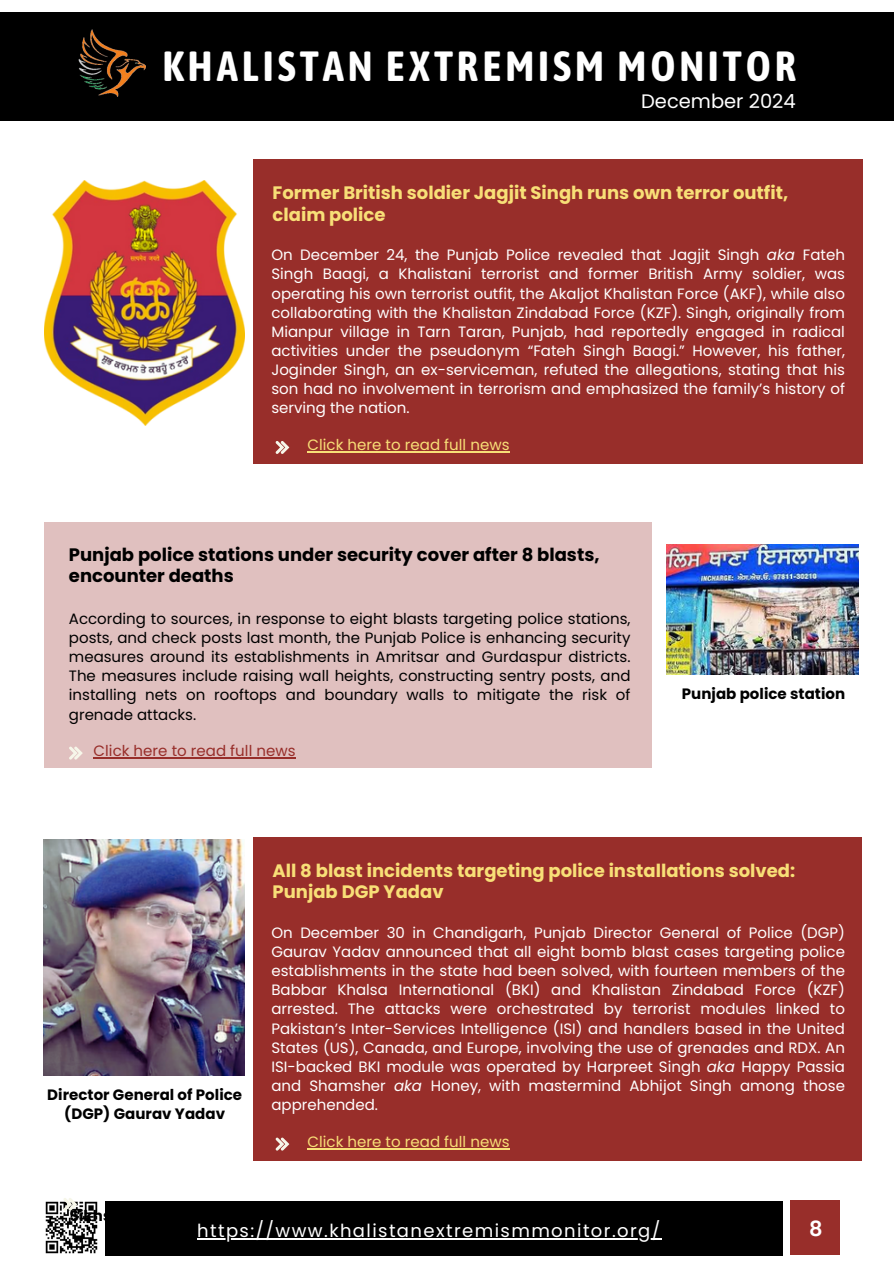
<style>
.page{position:relative;width:894px;height:1264px;background:#fff}
.page>*{position:absolute;margin:0;border:0;box-sizing:border-box;transform-origin:0 0}
.t1{font:700 42px "Asap Condensed";letter-spacing:.09em;color:#fff}
.t2{font:600 21px "Poppins";color:#fff}
.t3{font:19.5px "Poppins";color:#fff}
.t4{font:700 18px/21.3px "Poppins";color:#f8df77}
.t5{font:700 18px/21.3px "Poppins";color:#000}
.t6{font:18px "Poppins";letter-spacing:.08em;color:#fff}
.t7{font:15px/19.2px "Poppins";color:#fff;text-align:justify}
.t8{font:15px/19.2px "Poppins";color:#000;text-align:justify}
.t9{font:700 15px/19.2px "Poppins";letter-spacing:.005em;color:#000;text-align:center}
.t10{font:15px "Poppins";letter-spacing:.005em;color:#f8df77}
.t11{font:15px "Poppins";letter-spacing:.005em;color:#982e2a}
.s1{font-style:italic}
</style>
<div class="page">
<div style="left:0;top:12px;width:893px;height:109px;background:#000"></div>
<img style="left:78px;top:29px;width:67px;height:68px">
<div style="left:105px;top:1201px;width:677px;height:55px;background:#000"></div>
<div style="left:790px;top:1200px;width:49px;height:54px;background:#982e2a"></div>
<hr style="left:197px;top:1238px;width:464px;height:1px;background:#fff">
<img style="left:45px;top:1201px;width:53px;height:53px">
<svg style="left:63px;top:1198px;width:14px;height:12px"></svg>
<div style="left:253px;top:159px;width:609px;height:304px;background:#982e2a"></div>
<svg style="left:275px;top:441px;width:14px;height:13px"></svg>
<div style="left:44px;top:521px;width:607px;height:246px;background:#e0c0bf"></div>
<svg style="left:69px;top:746px;width:13px;height:13px"></svg>
<img style="left:44px;top:180px;width:201px;height:245px">
<div style="left:253px;top:836px;width:609px;height:324px;background:#982e2a"></div>
<svg style="left:275px;top:1137px;width:14px;height:13px"></svg>
<img style="left:44px;top:839px;width:200px;height:236px">
<img style="left:666px;top:544px;width:192px;height:130px">
<hr style="left:307px;top:451px;width:202px;height:1px;background:#f8df77">
<hr style="left:93px;top:757px;width:202px;height:1px;background:#982e2a">
<hr style="left:307px;top:1147px;width:202px;height:2px;background:#f8df77">
<h1 class="t1" style="left:162px;top:42px;width:635px">KHALISTAN EXTREMISM MONITOR</h1>
<h2 class="t3" style="left:641px;top:88px;width:156px">December 2024</h2>
<p class="t4" style="left:272px;top:182px;width:517px">Former British soldier Jagjit Singh runs own terror outfit, claim police</p>
<p class="t7" style="left:271px;top:245px;width:575px">On December 24, the Punjab Police revealed that Jagjit Singh <span class="s1">aka</span> Fateh Singh Baagi, a Khalistani terrorist and former British Army soldier, was operating his own terrorist outfit, the Akaljot Khalistan Force (AKF), while also collaborating with the Khalistan Zindabad Force (KZF). Singh, originally from Mianpur village in Tarn Taran, Punjab, had reportedly engaged in radical activities under the pseudonym “Fateh Singh Baagi.” However, his father, Joginder Singh, an ex-serviceman, refuted the allegations, stating that his son had no involvement in terrorism and emphasized the family’s history of serving the nation.</p>
<p class="t10" style="left:307px;top:434px;width:203px">Click here to read full news</p>
<h2 class="t5" style="left:69px;top:544px;width:532px">Punjab police stations under security cover after 8 blasts, encounter deaths</h2>
<p class="t8" style="left:69px;top:609px;width:563px">According to sources, in response to eight blasts targeting police stations, posts, and check posts last month, the Punjab Police is enhancing security measures around its establishments in Amritsar and Gurdaspur districts.<br>The measures include raising wall heights, constructing sentry posts, and installing nets on rooftops and boundary walls to mitigate the risk of grenade attacks.</p>
<p class="t11" style="left:93px;top:740px;width:203px">Click here to read full news</p>
<p class="t9" style="left:681px;top:684px;width:165px">Punjab police station</p>
<h4 class="t9" style="left:47px;top:1084px;width:196px">Director General of Police (DGP) Gaurav Yadav</h4>
<p class="t4" style="left:272px;top:860px;width:524px">All 8 blast incidents targeting police installations solved:<br>Punjab DGP Yadav</p>
<h4 class="t7" style="left:271px;top:923px;width:575px">On December 30 in Chandigarh, Punjab Director General of Police (DGP)<br>Gaurav Yadav announced that all eight bomb blast cases targeting police establishments in the state had been solved, with fourteen members of the Babbar Khalsa International (BKI) and Khalistan Zindabad Force (KZF) arrested. The attacks were orchestrated by terrorist modules linked to Pakistan’s Inter-Services Intelligence (ISI) and handlers based in the United States (US), Canada, and Europe, involving the use of grenades and RDX. An ISI-backed BKI module was operated by Harpreet Singh <span class="s1">aka</span> Happy Passia and Shamsher <span class="s1">aka</span> Honey, with mastermind Abhijot Singh among those apprehended.</h4>
<p class="t10" style="left:307px;top:1131px;width:203px">Click here to read full news</p>
<p class="t6" style="left:197px;top:1218px;width:464px">https://www.khalistanextremismmonitor.org/</p>
<h3 class="t2" style="left:809px;top:1213px;width:15px">8</h3>
</div>
